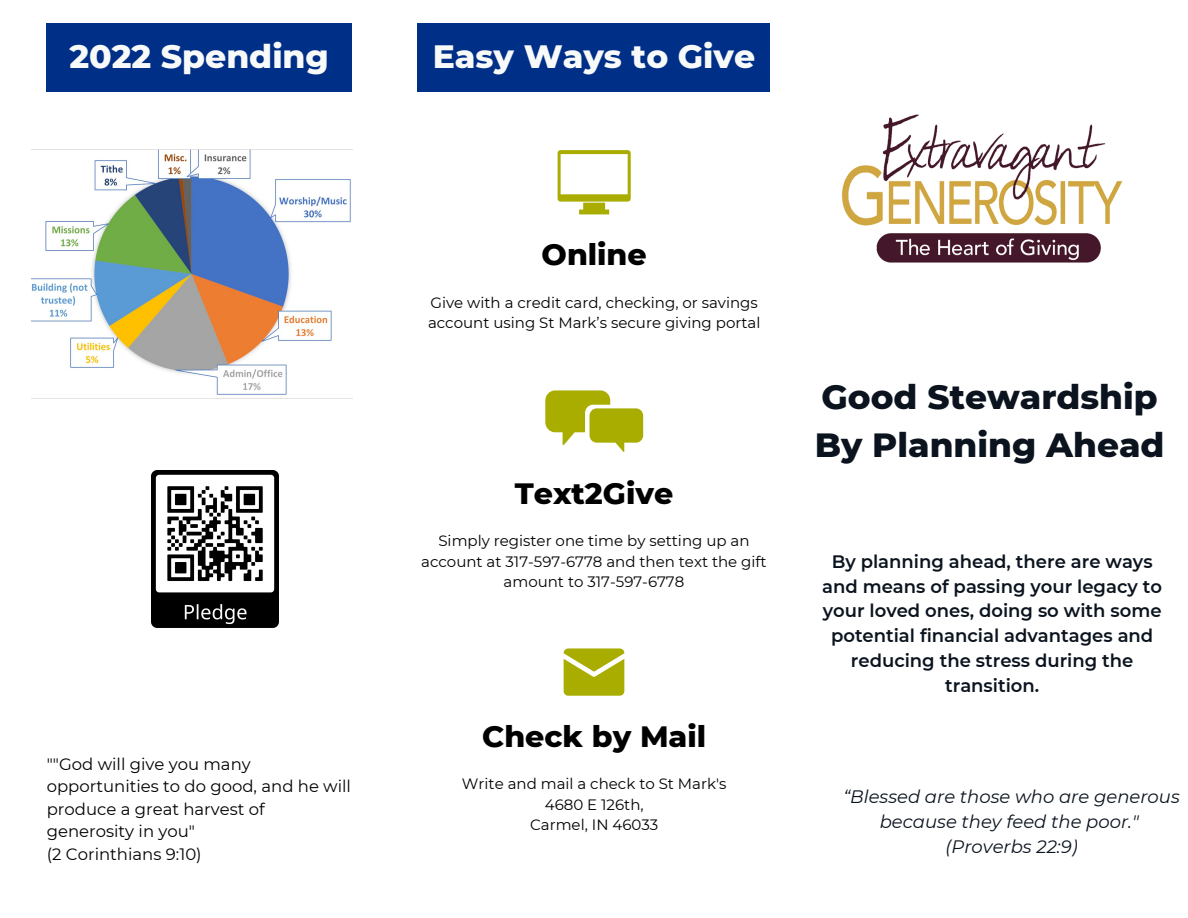
<style>
.page{position:relative;width:1188px;height:918px;background:#fff}
.page>*{position:absolute;margin:0;border:0;box-sizing:border-box;transform-origin:0 0}
.t1{font:800 34.35px "Montserrat";color:#0a131e}
.t2{font:800 33px "Montserrat";color:#f8f9f9}
.t3{font:800 30px "Montserrat";color:#000}
.t4{font:600 18px/24.8px "Montserrat";color:#0a131e;text-align:center}
.t5{font:italic 18px/24.8px "Montserrat";color:#0a131e;text-align:center}
.t6{font:16.5px/22.5px "Montserrat";color:#000}
.t7{font:15px/20.2px "Montserrat";color:#000}
</style>
<div class="page">
<div style="left:47px;top:24px;width:305px;height:68px;background:#002f87"></div>
<div style="left:418px;top:24px;width:352px;height:68px;background:#002f87"></div>
<svg style="left:558px;top:150px;width:73px;height:64px"></svg>
<svg style="left:545px;top:390px;width:98px;height:62px"></svg>
<svg style="left:564px;top:648px;width:60px;height:48px"></svg>
<img style="left:152px;top:470px;width:127px;height:158px">
<img style="left:841px;top:114px;width:282px;height:149px">
<img style="left:32px;top:150px;width:319px;height:245px">
<p class="t2" style="left:69px;top:36px;width:261px">2022 Spending</p>
<p class="t2" style="left:433px;top:36px;width:324px">Easy Ways to Give</p>
<p class="t6" style="left:47px;top:753px;width:306px">""God will give you many opportunities to do good, and he will produce a great harvest of generosity in you"</p>
<p class="t6" style="left:47px;top:843px;width:156px">(2 Corinthians 9:10)</p>
<p class="t3" style="left:542px;top:236px;width:107px">Online</p>
<p class="t7" style="left:428px;top:293px;width:334px">Give with a credit card, checking, or savings account using St Mark’s secure giving portal</p>
<p class="t3" style="left:515px;top:475px;width:160px">Text2Give</p>
<p class="t7" style="left:421px;top:531px;width:347px;text-align:center">Simply register one time by setting up an account at 317-597-6778 and then text the gift amount to 317-597-6778</p>
<p class="t3" style="left:482px;top:718px;width:226px">Check by Mail</p>
<p class="t7" style="left:462px;top:774px;width:266px">Write and mail a check to St Mark's</p>
<p class="t7" style="left:545px;top:794px;width:100px">4680 E 126th,</p>
<p class="t7" style="left:530px;top:814px;width:130px">Carmel, IN 46033</p>
<p class="t1" style="left:822px;top:376px;width:338px">Good Stewardship</p>
<p class="t1" style="left:815px;top:424px;width:351px">By Planning Ahead</p>
<p class="t4" style="left:822px;top:549px;width:341px">By planning ahead, there are ways and means of passing your legacy to your loved ones, doing so with some potential financial advantages and reducing the stress during the transition.</p>
<p class="t5" style="left:843px;top:784px;width:338px">“Blessed are those who are generous because they feed the poor."</p>
<p class="t5" style="left:946px;top:834px;width:134px">(Proverbs 22:9)</p>
</div>
